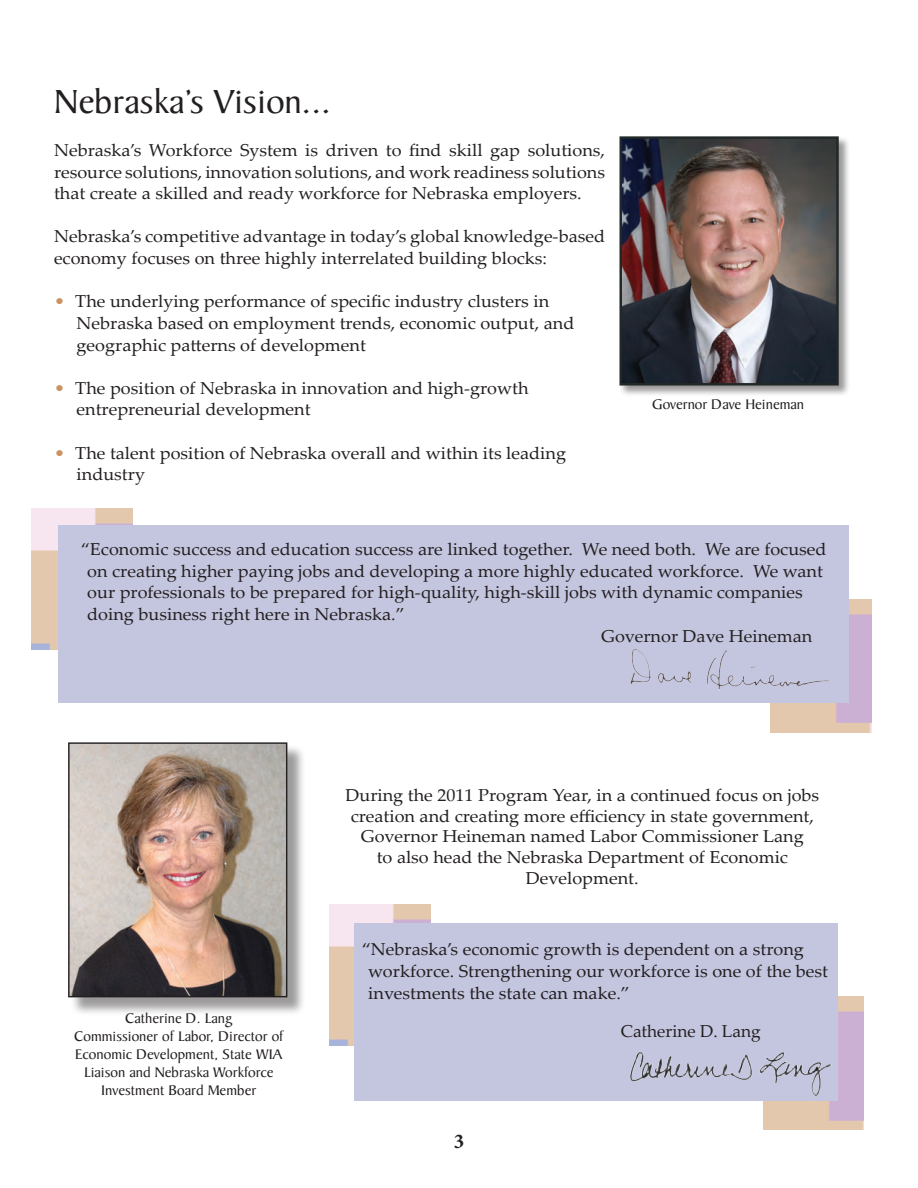
<style>
.page{position:relative;width:918px;height:1188px;background:#fff}
.page>*{position:absolute;margin:0;border:0;box-sizing:border-box;transform-origin:0 0}
.t1{font:36px "Baker Signet";color:#231f20;scale:1.05 1}
.t2{font:700 21px "Minion Pro";color:#231f20}
.t3{font:17.25px/21.6px "Palatino Linotype";color:#231f20;scale:1.05 1}
.t4{font:17.25px "Palatino Linotype";color:#231f20}
.t5{font:15px/18px "Baker Signet";color:#231f20;text-align:center;scale:1.05 1}
.s1{color:#c9925f}
</style>
<div class="page">
<img style="left:32px;top:509px;width:100px;height:141px">
<img style="left:330px;top:905px;width:100px;height:140px">
<div style="left:58px;top:526px;width:791px;height:177px;background:#c4c5df"></div>
<img style="left:630px;top:649px;width:199px;height:40px">
<div style="left:355px;top:924px;width:483px;height:177px;background:#c4c5df"></div>
<div style="left:619px;top:136px;width:231px;height:261px;background:#231f20;opacity:.46"></div>
<img style="left:623px;top:139px;width:213px;height:244px">
<div style="left:620px;top:136px;width:219px;height:250px;border:2px solid #212828"></div>
<div style="left:70px;top:745px;width:236px;height:271px;background:#231f20;opacity:.45"></div>
<img style="left:70px;top:744px;width:215px;height:251px">
<div style="left:68px;top:742px;width:219px;height:255px;border:1px solid #231f20"></div>
<img style="left:630px;top:1052px;width:205px;height:50px">
<h1 class="t1" style="left:54px;top:82px;width:266px">Nebraska’s Vision...</h1>
<p class="t3" style="left:54px;top:139px;width:526px;text-align:justify">Nebraska’s Workforce System is driven to find skill gap solutions, resource solutions, innovation solutions, and work readiness solutions that create a skilled and ready workforce for Nebraska employers.</p>
<p class="t3" style="left:54px;top:225px;width:526px">Nebraska’s competitive advantage in today’s global knowledge-based economy focuses on three highly interrelated building blocks:</p>
<p class="t3" style="left:77px;top:290px;width:476px;text-indent:-23px"><span class="s1">•</span> The underlying performance of specific industry clusters in<br>Nebraska based on employment trends, economic output, and geographic patterns of development</p>
<p class="t3" style="left:77px;top:377px;width:432px;text-indent:-23px"><span class="s1">•</span> The position of Nebraska in innovation and high-growth entrepreneurial development</p>
<p class="t3" style="left:77px;top:441px;width:468px;text-indent:-23px"><span class="s1">•</span> The talent position of Nebraska overall and within its leading industry</p>
<p class="t5" style="left:652px;top:396px;width:146px">Governor Dave Heineman</p>
<p class="t3" style="left:81px;top:538px;width:712px">“Economic success and education success are linked together. We need both. We are focused</p>
<p class="t3" style="left:87px;top:559px;width:702px">on creating higher paying jobs and developing a more highly educated workforce. We want</p>
<p class="t3" style="left:87px;top:581px;width:683px">our professionals to be prepared for high-quality, high-skill jobs with dynamic companies</p>
<p class="t3" style="left:87px;top:603px;width:304px">doing business right here in Nebraska.”</p>
<p class="t3" style="left:601px;top:624px;width:203px">Governor Dave Heineman</p>
<p class="t3" style="left:345px;top:784px;width:453px;line-height:20.7px;text-align:center">During the 2011 Program Year, in a continued focus on jobs creation and creating more efficiency in state government, Governor Heineman named Labor Commissioner Lang<br>to also head the Nebraska Department of Economic Development.</p>
<p class="t5" style="left:74px;top:1010px;width:201px">Catherine D. Lang<br>Commissioner of Labor, Director of<br>Economic Development, State WIA<br>Liaison and Nebraska Workforce<br>Investment Board Member</p>
<p class="t3" style="left:368px;top:938px;width:440px;text-indent:-6px">“Nebraska’s economic growth is dependent on a strong workforce. Strengthening our workforce is one of the best investments the state can make.”</p>
<p class="t2" style="left:454px;top:1127px;width:12px">3</p>
<p class="t4" style="left:621px;top:1019px;width:142px">Catherine D. Lang</p>
</div>
